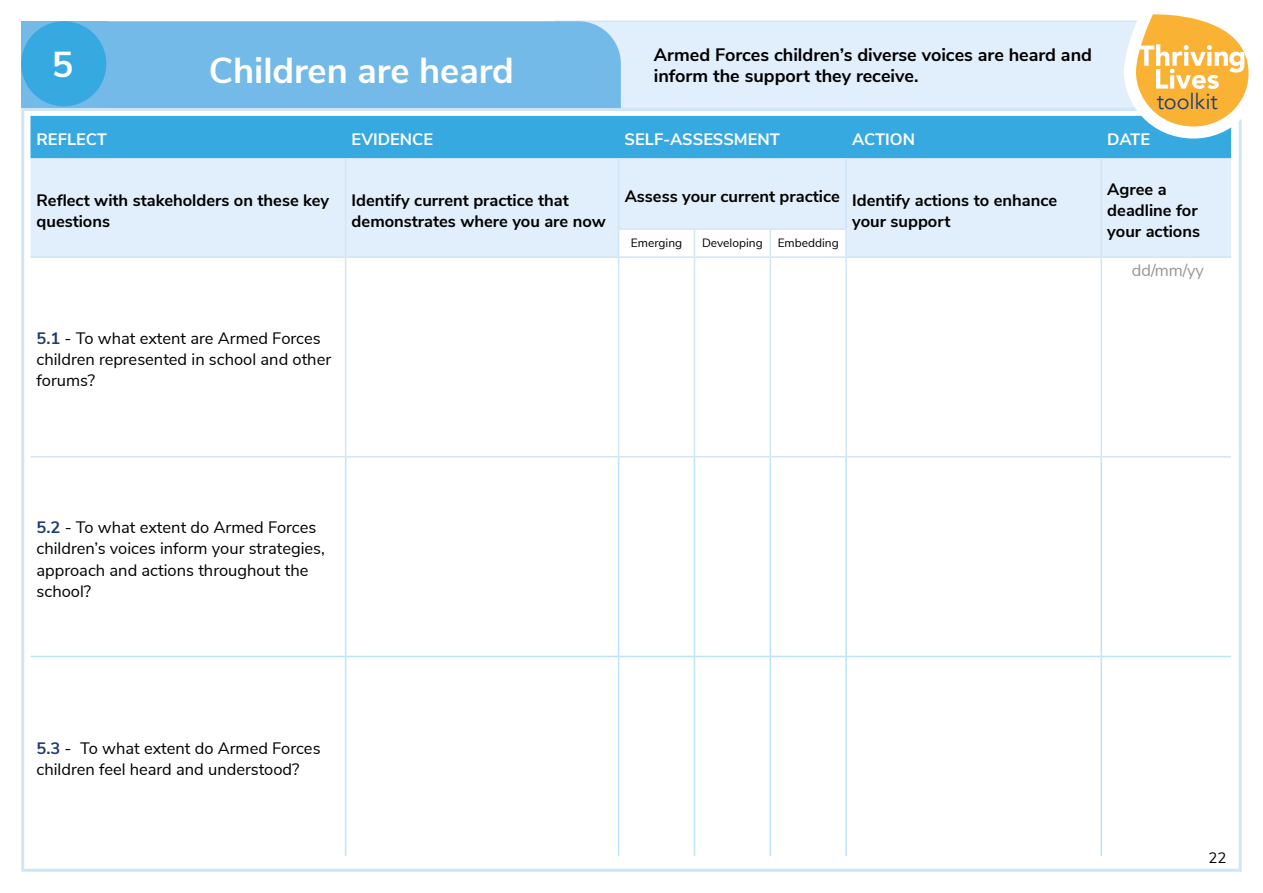
<style>
.page{position:relative;width:1263px;height:893px;background:#fff}
.page>*{position:absolute;margin:0;border:0;box-sizing:border-box;transform-origin:0 0}
.t1{font:700 36px "Nunito Sans";color:#fff}
.t2{font:21.75px "Avenir";color:#213c75}
.t3{font:700 18px/21.6px "Nunito Sans";color:#000}
.t4{font:16.5px/21px "Nunito Sans";color:#000}
.t5{font:700 16.5px/21px "Nunito Sans";color:#000}
.t6{font:700 16.5px "Nunito Sans";color:#fff}
.t7{font:16.5px "Nunito Sans";color:#989797}
.t8{font:15px "Nunito Sans";color:#000}
.t9{font:12px "Nunito Sans";color:#000}
.s1{font-weight:700;color:#213c75}
</style>
<div class="page">
<div style="left:554px;top:21px;width:583px;height:88px;background:#e1eefb;border:2px solid #d1e5f8"></div>
<div style="left:31px;top:116px;width:1200px;height:42px;background:#36a9e1"></div>
<div style="left:31px;top:158px;width:1200px;height:98px;background:#e1eefb"></div>
<hr style="left:31px;top:256px;width:315px;height:2px;background:#d1e5f8">
<hr style="left:345px;top:258px;width:1px;height:198px;background:#d1e5f8">
<hr style="left:31px;top:456px;width:315px;height:2px;background:#d1e5f8">
<hr style="left:345px;top:158px;width:1px;height:71px;background:#d1e5f8">
<svg style="left:345px;top:229px;width:1px;height:27px"></svg>
<hr style="left:618px;top:158px;width:1px;height:70px;background:#d1e5f8">
<hr style="left:845px;top:158px;width:2px;height:70px;background:#d1e5f8">
<hr style="left:1100px;top:158px;width:2px;height:71px;background:#d1e5f8">
<hr style="left:1100px;top:229px;width:2px;height:27px;background:#d1e5f8">
<svg style="left:618px;top:230px;width:1px;height:26px"></svg>
<svg style="left:694px;top:230px;width:1px;height:26px"></svg>
<hr style="left:769px;top:230px;width:2px;height:26px;background:#d1e5f8">
<hr style="left:845px;top:230px;width:2px;height:26px;background:#d1e5f8">
<hr style="left:346px;top:256px;width:273px;height:2px;background:#d1e5f8">
<hr style="left:619px;top:256px;width:75px;height:2px;background:#d1e5f8">
<hr style="left:618px;top:258px;width:1px;height:198px;background:#d1e5f8">
<hr style="left:694px;top:256px;width:76px;height:2px;background:#d1e5f8">
<hr style="left:694px;top:258px;width:1px;height:198px;background:#d1e5f8">
<hr style="left:770px;top:256px;width:76px;height:2px;background:#d1e5f8">
<hr style="left:769px;top:258px;width:2px;height:198px;background:#d1e5f8">
<hr style="left:846px;top:256px;width:255px;height:2px;background:#d1e5f8">
<hr style="left:845px;top:258px;width:2px;height:198px;background:#d1e5f8">
<hr style="left:1101px;top:256px;width:130px;height:2px;background:#d1e5f8">
<hr style="left:1100px;top:258px;width:2px;height:198px;background:#d1e5f8">
<hr style="left:346px;top:456px;width:273px;height:2px;background:#d1e5f8">
<hr style="left:619px;top:456px;width:75px;height:2px;background:#d1e5f8">
<hr style="left:694px;top:456px;width:76px;height:2px;background:#d1e5f8">
<hr style="left:770px;top:456px;width:76px;height:2px;background:#d1e5f8">
<hr style="left:846px;top:456px;width:255px;height:2px;background:#d1e5f8">
<hr style="left:1101px;top:456px;width:130px;height:2px;background:#d1e5f8">
<hr style="left:618px;top:228px;width:76px;height:2px;background:#d1e5f8">
<hr style="left:694px;top:228px;width:76px;height:2px;background:#d1e5f8">
<hr style="left:770px;top:228px;width:77px;height:2px;background:#d1e5f8">
<hr style="left:345px;top:458px;width:1px;height:198px;background:#bce4fa">
<hr style="left:618px;top:458px;width:1px;height:198px;background:#bce4fa">
<hr style="left:694px;top:458px;width:1px;height:198px;background:#bce4fa">
<hr style="left:769px;top:458px;width:2px;height:198px;background:#bce4fa">
<hr style="left:845px;top:458px;width:2px;height:198px;background:#bce4fa">
<hr style="left:1100px;top:458px;width:2px;height:198px;background:#bce4fa">
<hr style="left:31px;top:656px;width:315px;height:1px;background:#bce4fa">
<hr style="left:346px;top:656px;width:273px;height:1px;background:#bce4fa">
<hr style="left:345px;top:657px;width:1px;height:199px;background:#bce4fa">
<hr style="left:619px;top:656px;width:75px;height:1px;background:#bce4fa">
<hr style="left:618px;top:657px;width:1px;height:199px;background:#bce4fa">
<hr style="left:694px;top:656px;width:76px;height:1px;background:#bce4fa">
<hr style="left:694px;top:657px;width:1px;height:199px;background:#bce4fa">
<hr style="left:770px;top:656px;width:76px;height:1px;background:#bce4fa">
<hr style="left:769px;top:657px;width:2px;height:199px;background:#bce4fa">
<hr style="left:846px;top:656px;width:255px;height:1px;background:#bce4fa">
<hr style="left:845px;top:657px;width:2px;height:199px;background:#bce4fa">
<hr style="left:1101px;top:656px;width:130px;height:1px;background:#bce4fa">
<hr style="left:1100px;top:657px;width:2px;height:199px;background:#bce4fa">
<svg style="left:1118px;top:14px;width:131px;height:131px"></svg>
<div style="left:108px;top:21px;width:513px;height:87px;background:#73bae8"></div>
<div style="left:21px;top:21px;width:87px;height:87px;background:#73bae8"></div>
<div style="left:21px;top:21px;width:85px;height:85px;background:#36a9e1;border-radius:50%"></div>
<h1 class="t1" style="left:52px;top:39px;width:23px">5</h1>
<h1 class="t1" style="left:209px;top:44px;width:307px">Children are heard</h1>
<p class="t3" style="left:654px;top:43px;width:440px">Armed Forces children’s diverse voices are heard and inform the support they receive.</p>
<h2 class="t2" style="left:1157px;top:88px;width:63px">toolkit</h2>
<p class="t6" style="left:37px;top:128px;width:72px">REFLECT</p>
<p class="t6" style="left:352px;top:128px;width:83px">EVIDENCE</p>
<p class="t6" style="left:625px;top:128px;width:157px">SELF-ASSESSMENT</p>
<p class="t6" style="left:852px;top:128px;width:64px">ACTION</p>
<p class="t6" style="left:1107px;top:128px;width:44px">DATE</p>
<p class="t5" style="left:37px;top:188px;width:294px">Reflect with stakeholders on these key questions</p>
<p class="t5" style="left:352px;top:188px;width:256px">Identify current practice that demonstrates where you are now</p>
<p class="t5" style="left:852px;top:183px;width:207px;line-height:24.6px;text-indent:-227px">Assess your current practice Identify actions to enhance your support</p>
<p class="t5" style="left:1107px;top:178px;width:94px">Agree a deadline for your actions</p>
<p class="t9" style="left:631px;top:234px;width:53px">Emerging</p>
<p class="t9" style="left:702px;top:234px;width:138px">Developing Embedding</p>
<p class="t4" style="left:37px;top:327px;width:296px"><span class="s1">5.1</span> - To what extent are Armed Forces children represented in school and other forums?</p>
<p class="t4" style="left:37px;top:516px;width:290px"><span class="s1">5.2</span> - To what extent do Armed Forces children’s voices inform your strategies, approach and actions throughout the school?</p>
<p class="t4" style="left:37px;top:737px;width:286px"><span class="s1">5.3</span> - To what extent do Armed Forces children feel heard and understood?</p>
<p class="t7" style="left:1132px;top:258px;width:74px">dd/mm/yy</p>
<p class="t8" style="left:1208px;top:847px;width:19px">22</p>
</div>
